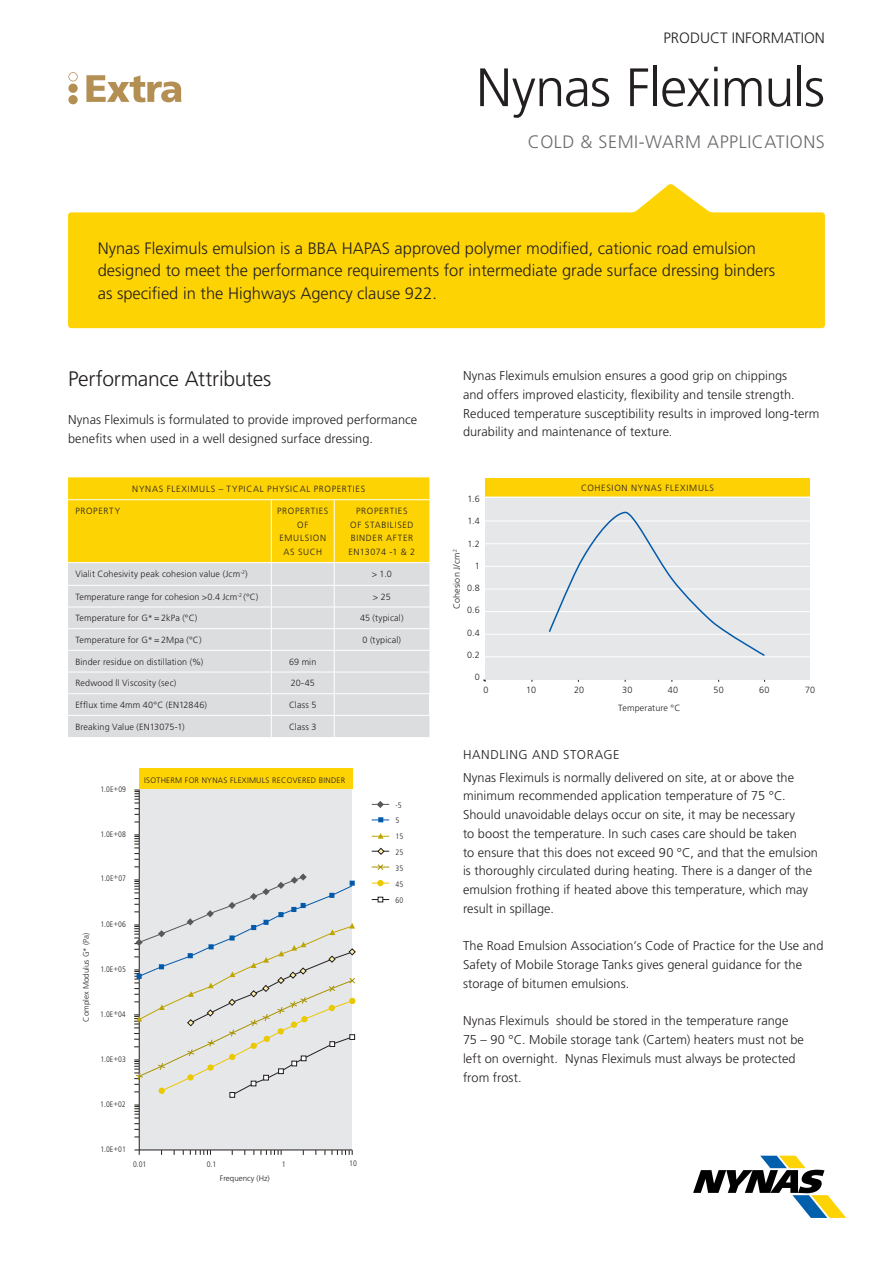
<style>
.page{position:relative;width:893px;height:1263px;background:#fff}
.page>*{position:absolute;margin:0;border:0;box-sizing:border-box;transform-origin:0 0}
.t1{font:300 54px "Frutiger";letter-spacing:-.02em;color:#231f20}
.brödtext_stor{font:300 21px "Frutiger";letter-spacing:-.01em;color:#231f20}
.t2{font:300 18px "Frutiger";letter-spacing:.03em;color:#6c6d70}
.t3{font:300 16.5px/22.5px "Frutiger";color:#231f20}
.t4{font:300 15px "Frutiger";color:#231f20}
.brödtext_stor-2{font:300 12.75px/18.8px "Frutiger";letter-spacing:.005em;color:#231f20}
.mellanrubrik{font:300 12.75px "Frutiger";letter-spacing:.05em;color:#231f20}
.Tabell-Produkt{font:300 9px "Frutiger";letter-spacing:.015em;color:#231f20}
.Tabell-bröd{font:300 9px "Frutiger";letter-spacing:.015em;color:#231f20}
.Tabell-rubrik_VÄNS{font:300 9px/13.5px "Frutiger";letter-spacing:.08em;color:#231f20;text-align:center}
.brödtext_stor-3{font:300 9px "Frutiger";letter-spacing:.025em;color:#231f20}
.brödtext_stor-4{font:300 9px "Frutiger";letter-spacing:.085em;color:#231f20}
.t5{font:300 condensed 7.95px/15.9px "Frutiger";color:#231f20}
.t6{font:300 7.95px "Frutiger";letter-spacing:.03em;color:#231f20}
.t7{font:300 7.95px "Frutiger";color:#231f20}
</style>
<div class="page">
<svg style="left:68px;top:184px;width:757px;height:144px;fill:#fed304"></svg>
<svg style="left:693px;top:1156px;width:153px;height:62px"></svg>
<div style="left:485px;top:498px;width:325px;height:182px;background:#e6e7e9"></div>
<hr style="left:483px;top:589px;width:327px;height:1px;background:#fff">
<hr style="left:483px;top:611px;width:327px;height:1px;background:#fff">
<hr style="left:483px;top:634px;width:327px;height:1px;background:#fff">
<hr style="left:483px;top:656px;width:327px;height:1px;background:#fff">
<hr style="left:483px;top:543px;width:327px;height:1px;background:#fff">
<hr style="left:483px;top:521px;width:327px;height:1px;background:#fff">
<hr style="left:483px;top:566px;width:327px;height:1px;background:#fff">
<div style="left:485px;top:478px;width:325px;height:19px;background:#fed105"></div>
<svg style="left:548px;top:511px;width:218px;height:145px"></svg>
<svg style="left:134px;top:1105px;width:5px;height:25px"></svg>
<div style="left:139px;top:789px;width:213px;height:361px;background:#e6e7e9"></div>
<svg style="left:134px;top:835px;width:5px;height:25px"></svg>
<svg style="left:134px;top:790px;width:5px;height:25px"></svg>
<svg style="left:135px;top:1150px;width:5px;height:5px"></svg>
<svg style="left:190px;top:1150px;width:21px;height:5px"></svg>
<svg style="left:261px;top:1150px;width:21px;height:5px"></svg>
<svg style="left:332px;top:1150px;width:21px;height:5px"></svg>
<svg style="left:134px;top:873px;width:222px;height:224px;background:#dfe0df"></svg>
<svg style="left:372px;top:848px;width:17px;height:7px"></svg>
<div style="left:377px;top:880px;width:7px;height:6px;background:#eac802;border-radius:50%"></div>
<svg style="left:372px;top:897px;width:17px;height:5px"></svg>
<svg style="left:372px;top:801px;width:17px;height:7px"></svg>
<svg style="left:372px;top:833px;width:17px;height:6px"></svg>
<svg style="left:372px;top:817px;width:17px;height:5px"></svg>
<svg style="left:372px;top:864px;width:17px;height:6px"></svg>
<svg style="left:372px;top:883px;width:17px;height:1px"></svg>
<div style="left:139px;top:769px;width:213px;height:20px;background:#fed304"></div>
<svg style="left:68px;top:477px;width:362px;height:260px;background:#e8db99"></svg>
<hr style="left:68px;top:715px;width:203px;height:1px;background:#fff">
<hr style="left:271px;top:715px;width:63px;height:1px;background:#fff">
<hr style="left:334px;top:715px;width:96px;height:1px;background:#fff">
<svg style="left:86px;top:75px;width:95px;height:27px"></svg>
<div style="left:68px;top:95px;width:10px;height:9px;background:#b48f54;border-radius:50%"></div>
<div style="left:68px;top:84px;width:10px;height:9px;background:#b48f54;border-radius:50%"></div>
<svg style="left:68px;top:72px;width:10px;height:9px"></svg>
<p class="t4" style="left:663px;top:29px;width:163px">PRODUCT INFORMATION</p>
<p class="t1" style="left:476px;top:57px;width:350px">Nynas Fleximuls</p>
<p class="t2" style="left:528px;top:132px;width:299px">COLD &amp; SEMI-WARM APPLICATIONS</p>
<p class="t3" style="left:98px;top:237px;width:679px">Nynas Fleximuls emulsion is a BBA HAPAS approved polymer modified, cationic road emulsion designed to meet the performance requirements for intermediate grade surface dressing binders</p>
<p class="t3" style="left:98px;top:282px;width:341px">as specified in the Highways Agency clause 922.</p>
<p class="brödtext_stor" style="left:68px;top:367px;width:205px">Performance Attributes</p>
<p class="brödtext_stor-2" style="left:68px;top:410px;width:351px">Nynas Fleximuls is formulated to provide improved performance benefits when used in a well designed surface dressing.</p>
<p class="Tabell-rubrik_VÄNS" style="left:132px;top:482px;width:234px">NYNAS FLEXIMULS – TYPICAL PHYSICAL PROPERTIES</p>
<p class="Tabell-rubrik_VÄNS" style="left:75px;top:505px;width:46px">PROPERTY</p>
<p class="Tabell-rubrik_VÄNS" style="left:277px;top:505px;width:53px">PROPERTIES</p>
<p class="Tabell-rubrik_VÄNS" style="left:297px;top:518px;width:13px">OF</p>
<p class="Tabell-rubrik_VÄNS" style="left:280px;top:532px;width:48px">EMULSION<br>AS SUCH</p>
<p class="Tabell-rubrik_VÄNS" style="left:348px;top:505px;width:68px">PROPERTIES<br>OF STABILISED<br>BINDER AFTER<br>EN13074 -1 &amp; 2</p>
<p class="Tabell-bröd" style="left:75px;top:569px;width:174px">Vialit Cohesivity peak cohesion value (Jcm<sup>-2</sup>)</p>
<p class="Tabell-Produkt" style="left:372px;top:569px;width:22px">&gt; 1.0</p>
<p class="Tabell-bröd" style="left:75px;top:591px;width:184px">Temperature range for cohesion &gt;0.4 Jcm<sup>-2</sup> (°C)</p>
<p class="Tabell-bröd" style="left:373px;top:591px;width:19px">&gt; 25</p>
<p class="Tabell-Produkt" style="left:75px;top:613px;width:124px">Temperature for G* = 2kPa (°C)</p>
<p class="Tabell-bröd" style="left:360px;top:613px;width:45px">45 (typical)</p>
<p class="Tabell-Produkt" style="left:75px;top:635px;width:128px">Temperature for G* = 2Mpa (°C)</p>
<p class="Tabell-bröd" style="left:363px;top:635px;width:40px">0 (typical)</p>
<p class="Tabell-Produkt" style="left:75px;top:656px;width:129px">Binder residue on distillation (%)</p>
<p class="Tabell-bröd" style="left:289px;top:656px;width:29px">69 min</p>
<p class="Tabell-Produkt" style="left:75px;top:678px;width:102px">Redwood ll Viscosity (sec)</p>
<p class="Tabell-bröd" style="left:291px;top:678px;width:26px">20-45</p>
<p class="Tabell-Produkt" style="left:75px;top:700px;width:133px">Efflux time 4mm 40°C (EN12846)</p>
<p class="Tabell-bröd" style="left:289px;top:700px;width:29px">Class 5</p>
<p class="Tabell-Produkt" style="left:75px;top:721px;width:111px">Breaking Value (EN13075-1)</p>
<p class="Tabell-bröd" style="left:289px;top:721px;width:29px">Class 3</p>
<p class="t5" style="left:100px;top:781px;width:27px">1.0E+09</p>
<p class="t5" style="left:100px;top:826px;width:27px">1.0E+08</p>
<p class="t5" style="left:101px;top:870px;width:27px">1.0E+07</p>
<p class="t6" style="left:144px;top:775px;width:202px">ISOTHERM FOR NYNAS FLEXIMULS RECOVERED BINDER</p>
<p class="t7" style="left:82px;top:1021px;width:90px;rotate:-90deg">Complex Modulus G* (Pa)</p>
<p class="t5" style="left:100px;top:916px;width:27px">1.0E+06</p>
<p class="t5" style="left:100px;top:962px;width:27px">1.0E+05</p>
<p class="t5" style="left:100px;top:1006px;width:27px">1.0E+04</p>
<p class="t5" style="left:100px;top:1051px;width:27px">1.0E+03</p>
<p class="t5" style="left:100px;top:1096px;width:27px">1.0E+02</p>
<p class="t5" style="left:100px;top:1141px;width:27px">1.0E+01</p>
<p class="t5" style="left:133px;top:1156px;width:15px">0.01</p>
<p class="t5" style="left:207px;top:1157px;width:11px">0.1</p>
<p class="t5" style="left:282px;top:1156px;width:5px">1</p>
<p class="t5" style="left:349px;top:1155px;width:9px">10</p>
<p class="t7" style="left:220px;top:1174px;width:51px">Frequency (Hz)</p>
<p class="t5" style="left:396px;top:797px;width:9px">-5<br>5<br>15<br>25<br>35<br>45<br>60</p>
<p class="brödtext_stor-2" style="left:463px;top:366px;width:326px">Nynas Fleximuls emulsion ensures a good grip on chippings</p>
<p class="brödtext_stor-2" style="left:463px;top:385px;width:358px">and offers improved elasticity, flexibility and tensile strength.<br>Reduced temperature susceptibility results in improved long-term durability and maintenance of texture.</p>
<p class="brödtext_stor-3" style="left:468px;top:494px;width:14px">1.6</p>
<p class="brödtext_stor-3" style="left:467px;top:516px;width:14px">1.4</p>
<p class="brödtext_stor-3" style="left:467px;top:538px;width:14px">1.2</p>
<p class="brödtext_stor-3" style="left:475px;top:561px;width:7px">1</p>
<p class="brödtext_stor-3" style="left:467px;top:583px;width:14px">0.8</p>
<p class="brödtext_stor-3" style="left:467px;top:605px;width:14px">0.6</p>
<p class="brödtext_stor-3" style="left:467px;top:627px;width:14px">0.4</p>
<p class="brödtext_stor-3" style="left:467px;top:650px;width:14px">0.2</p>
<p class="brödtext_stor-3" style="left:475px;top:672px;width:7px">0</p>
<p class="brödtext_stor-3" style="left:452px;top:609px;width:61px;rotate:-90deg">Cohesion J/cm<sup>2</sup></p>
<p class="brödtext_stor-4" style="left:581px;top:482px;width:134px">COHESION NYNAS FLEXIMULS</p>
<p class="brödtext_stor-3" style="left:483px;top:685px;width:7px">0</p>
<p class="brödtext_stor-3" style="left:526px;top:685px;width:11px">10</p>
<p class="brödtext_stor-3" style="left:574px;top:685px;width:12px">20</p>
<p class="brödtext_stor-3" style="left:622px;top:685px;width:12px">30</p>
<p class="brödtext_stor-3" style="left:668px;top:685px;width:12px">40</p>
<p class="brödtext_stor-3" style="left:714px;top:685px;width:12px">50</p>
<p class="brödtext_stor-3" style="left:759px;top:685px;width:12px">60</p>
<p class="brödtext_stor-3" style="left:805px;top:685px;width:11px">70</p>
<p class="brödtext_stor-3" style="left:618px;top:702px;width:64px">Temperature °C</p>
<p class="mellanrubrik" style="left:463px;top:747px;width:158px">HANDLING AND STORAGE</p>
<p class="brödtext_stor-2" style="left:463px;top:768px;width:333px">Nynas Fleximuls is normally delivered on site, at or above the minimum recommended application temperature of 75 °C.</p>
<p class="brödtext_stor-2" style="left:463px;top:805px;width:334px">Should unavoidable delays occur on site, it may be necessary</p>
<p class="brödtext_stor-2" style="left:463px;top:824px;width:335px">to boost the temperature. In such cases care should be taken</p>
<p class="brödtext_stor-2" style="left:463px;top:843px;width:356px">to ensure that this does not exceed 90 °C, and that the emulsion is thoroughly circulated during heating. There is a danger of the emulsion frothing if heated above this temperature, which may result in spillage.</p>
<p class="brödtext_stor-2" style="left:463px;top:936px;width:362px">The Road Emulsion Association’s Code of Practice for the Use and<br>Safety of Mobile Storage Tanks gives general guidance for the storage of bitumen emulsions.</p>
<p class="brödtext_stor-2" style="left:463px;top:1011px;width:327px">Nynas Fleximuls should be stored in the temperature range</p>
<p class="brödtext_stor-2" style="left:463px;top:1030px;width:342px">75 – 90 °C. Mobile storage tank (Cartem) heaters must not be left on overnight. Nynas Fleximuls must always be protected from frost.</p>
</div>
